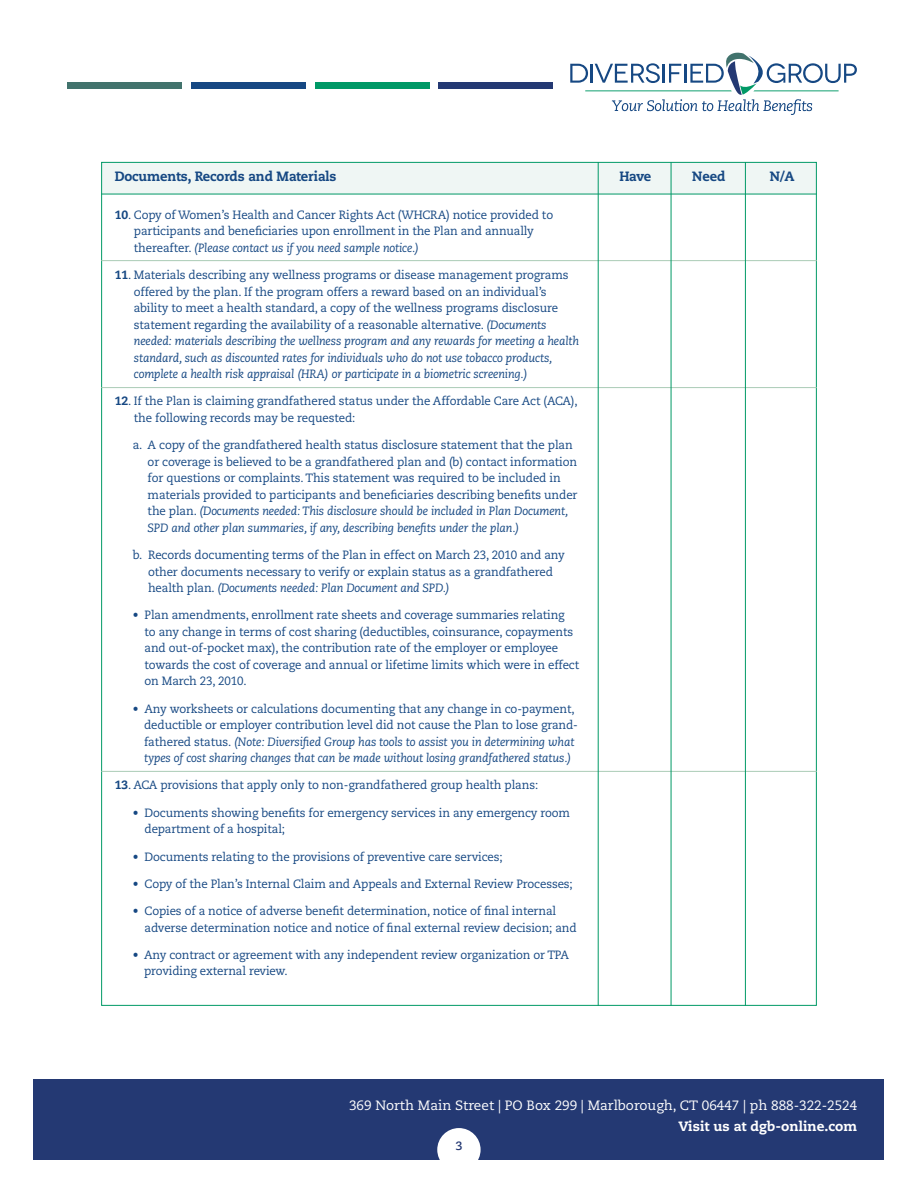
<style>
.page{position:relative;width:918px;height:1188px;background:#fff}
.page>*{position:absolute;margin:0;border:0;box-sizing:border-box;transform-origin:0 0}
.t1{font:13.5px "Caecilia";color:#fff}
.t2{font:800 13.5px "Caecilia";letter-spacing:-.01em;color:#164883;scale:.96 1}
.t3{font:800 13.5px "Caecilia";color:#fff}
.t4{font:12px/16.5px "Caecilia";letter-spacing:-.01em;color:#164883;scale:.96 1}
.t5{font:700 12px "Caecilia";color:#243973}
.s1{font-weight:800}
.s2{font-style:italic}
</style>
<div class="page">
<div style="left:34px;top:1079px;width:850px;height:81px;background:#243973"></div>
<svg style="left:570px;top:53px;width:287px;height:62px"></svg>
<div style="left:192px;top:83px;width:114px;height:6px;background:#164883"></div>
<div style="left:68px;top:83px;width:114px;height:6px;background:#42736d"></div>
<div style="left:315px;top:83px;width:115px;height:6px;background:#096"></div>
<div style="left:438px;top:83px;width:115px;height:6px;background:#243973"></div>
<div style="left:437px;top:1128px;width:44px;height:43px;background:#fff;border-radius:50%"></div>
<div style="left:101px;top:162px;width:716px;height:32px;background:#eff6f4"></div>
<hr style="left:101px;top:194px;width:716px;height:1px;background:#096">
<hr style="left:101px;top:771px;width:716px;height:1px;background:#aacbb6">
<hr style="left:101px;top:260px;width:716px;height:1px;background:#aacbb6">
<hr style="left:101px;top:387px;width:716px;height:1px;background:#aacbb6">
<hr style="left:598px;top:162px;width:1px;height:844px;background:#096">
<hr style="left:671px;top:162px;width:1px;height:844px;background:#096">
<hr style="left:745px;top:162px;width:1px;height:844px;background:#096">
<p class="t2" style="left:115px;top:168px;width:232px">Documents, Records and Materials</p>
<p class="t2" style="left:619px;top:168px;width:35px">Have</p>
<p class="t2" style="left:692px;top:168px;width:36px">Need</p>
<p class="t2" style="left:770px;top:168px;width:27px">N/A</p>
<p class="t4" style="left:134px;top:207px;width:438px;text-indent:-19px"><span class="s1">10</span>. Copy of Women’s Health and Cancer Rights Act (WHCRA) notice provided to participants and beneficiaries upon enrollment in the Plan and annually thereafter. <span class="s2">(Please contact us if you need sample notice.)</span></p>
<p class="t4" style="left:134px;top:267px;width:465px;text-indent:-19px"><span class="s1">11</span>. Materials describing any wellness programs or disease management programs offered by the plan. If the program offers a reward based on an individual’s ability to meet a health standard, a copy of the wellness programs disclosure statement regarding the availability of a reasonable alternative. <span class="s2">(Documents needed: materials describing the wellness program and any rewards for meeting a health standard, such as discounted rates for individuals who do not use tobacco products, complete a health risk appraisal (HRA) or participate in a biometric screening.)</span></p>
<p class="t4" style="left:134px;top:393px;width:464px;text-indent:-19px"><span class="s1">12</span>. If the Plan is claiming grandfathered status under the Affordable Care Act (ACA), the following records may be requested:</p>
<p class="t4" style="left:148px;top:437px;width:449px;text-indent:-15px">a. A copy of the grandfathered health status disclosure statement that the plan or coverage is believed to be a grandfathered plan and (b) contact information for questions or complaints. This statement was required to be included in materials provided to participants and beneficiaries describing benefits under the plan. <span class="s2">(Documents needed: This disclosure should be included in Plan Document, SPD and other plan summaries, if any, describing benefits under the plan.)</span></p>
<p class="t4" style="left:148px;top:547px;width:436px;text-indent:-15px">b. Records documenting terms of the Plan in effect on March 23, 2010 and any other documents necessary to verify or explain status as a grandfathered health plan. <span class="s2">(Documents needed: Plan Document and SPD.)</span></p>
<p class="t4" style="left:145px;top:607px;width:454px;text-indent:-12px"><span class="s2">•</span> Plan amendments, enrollment rate sheets and coverage summaries relating<br>to any change in terms of cost sharing (deductibles, coinsurance, copayments and out-of-pocket max), the contribution rate of the employer or employee towards the cost of coverage and annual or lifetime limits which were in effect on March 23, 2010.</p>
<p class="t4" style="left:144px;top:700px;width:453px;text-indent:-11px"><span class="s2">•</span> Any worksheets or calculations documenting that any change in co-payment, deductible or employer contribution level did not cause the Plan to lose grand&shy;fathered status. <span class="s2">(Note: Diversified Group has tools to assist you in determining what types of cost sharing changes that can be made without losing grandfathered status.)</span></p>
<p class="t4" style="left:115px;top:777px;width:443px"><span class="s1">13</span>. ACA provisions that apply only to non-grandfathered group health plans:</p>
<p class="t4" style="left:145px;top:805px;width:445px;text-indent:-12px">• Documents showing benefits for emergency services in any emergency room department of a hospital;</p>
<p class="t4" style="left:133px;top:848px;width:387px">• Documents relating to the provisions of preventive care services;</p>
<p class="t4" style="left:133px;top:876px;width:460px">• Copy of the Plan’s Internal Claim and Appeals and External Review Processes;</p>
<p class="t4" style="left:145px;top:903px;width:452px;text-indent:-12px">• Copies of a notice of adverse benefit determination, notice of final internal adverse determination notice and notice of final external review decision; and</p>
<p class="t4" style="left:144px;top:947px;width:444px;text-indent:-11px">• Any contract or agreement with any independent review organization or TPA providing external review.</p>
<p class="t1" style="left:349px;top:1097px;width:510px">369 North Main Street | PO Box 299 | Marlborough, CT 06447 | ph 888-322-2524</p>
<p class="t3" style="left:679px;top:1118px;width:180px">Visit us at dgb-online.com</p>
<p class="t5" style="left:455px;top:1139px;width:9px">3</p>
</div>
